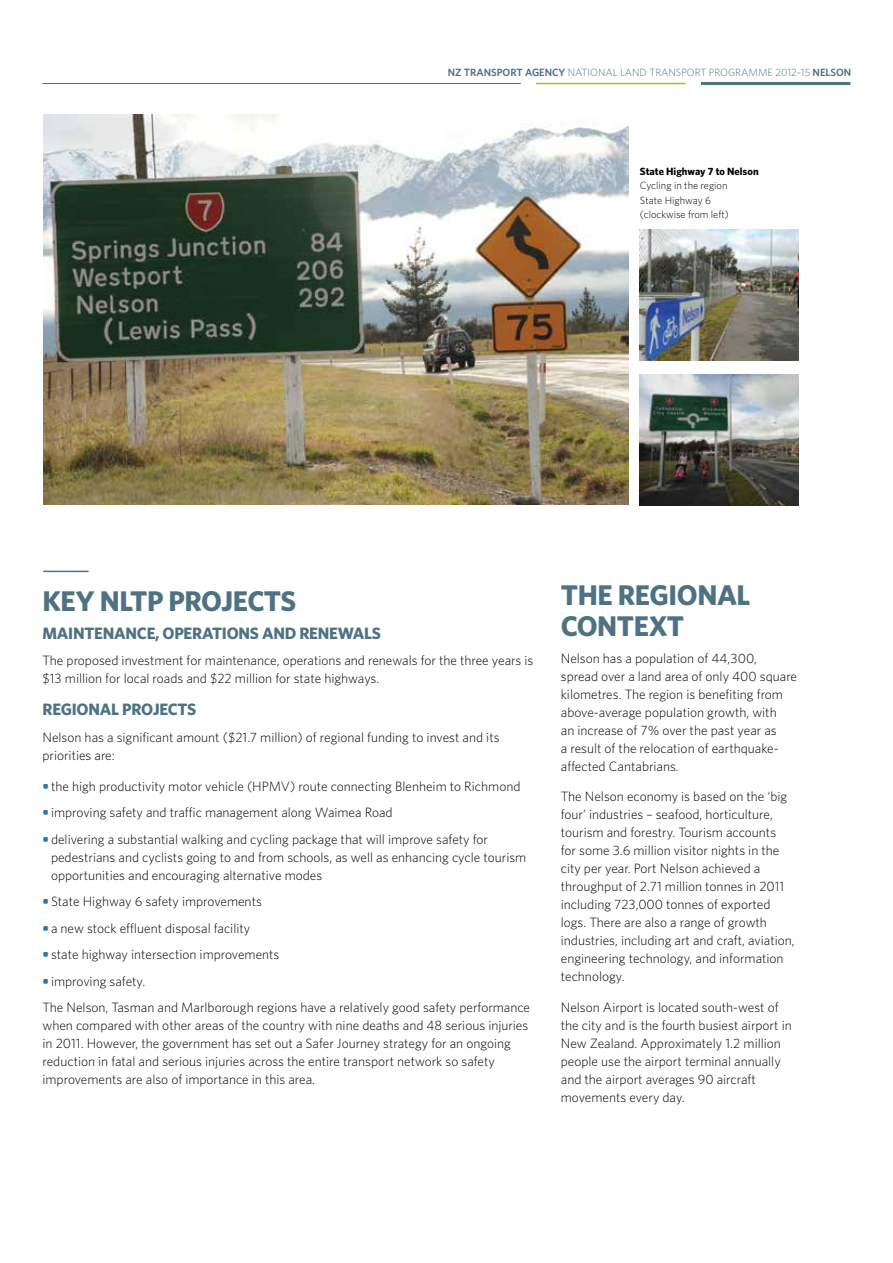
<style>
.page{position:relative;width:893px;height:1263px;background:#fff}
.page>*{position:absolute;margin:0;border:0;box-sizing:border-box;transform-origin:0 0}
.t1{font:700 28.5px/31.5px "Whitney";letter-spacing:-.015em;color:#4e7282}
.t2{font:700 16.5px "Whitney";letter-spacing:-.015em;color:#4e7282}
.t3{font:300 13.5px/18px "Whitney";color:#000}
.t4{font:300 10.5px "Whitney";color:#4e7282}
.t5{font:300 10.5px/14.1px "Whitney";color:#000}
.t6{font:700 10.5px "Whitney";color:#000}
.s1{font-weight:600}
.s2{font-weight:700;color:#2575ae}
</style>
<div class="page">
<hr style="left:701px;top:82px;width:149px;height:3px;background:#4e7282">
<hr style="left:43px;top:83px;width:478px;height:1px;background:#4e7282">
<hr style="left:536px;top:83px;width:150px;height:1px;background:#afbe24">
<img style="left:43px;top:115px;width:586px;height:389px">
<img style="left:640px;top:374px;width:159px;height:132px">
<img style="left:640px;top:229px;width:159px;height:132px">
<hr style="left:43px;top:571px;width:46px;height:1px;background:#4e7282">
<p class="t4" style="left:448px;top:66px;width:391px"><span class="s1">NZ TRANSPORT AGENCY</span> national land transport programme 2012–15 <span class="s1">NELSON</span></p>
<p class="t6" style="left:640px;top:165px;width:120px">STATE HIGHWAY 7 TO NELSON</p>
<p class="t5" style="left:640px;top:178px;width:91px">Cycling in the region<br>State Highway 6 (clockwise from left)</p>
<h1 class="t1" style="left:43px;top:584px;width:255px">KEY NLTP PROJECTS</h1>
<p class="t2" style="left:43px;top:622px;width:340px">MAINTENANCE, OPERATIONS AND RENEWALS</p>
<p class="t3" style="left:43px;top:651px;width:492px">The proposed investment for maintenance, operations and renewals for the three years is $13 million for local roads and $22 million for state highways.</p>
<p class="t2" style="left:43px;top:699px;width:155px">REGIONAL PROJECTS</p>
<p class="t3" style="left:43px;top:728px;width:459px">Nelson has a significant amount ($21.7 million) of regional funding to invest and its priorities are:</p>
<p class="t3" style="left:43px;top:776px;width:479px"><span class="s2">•</span> the high productivity motor vehicle (HPMV) route connecting Blenheim to Richmond</p>
<p class="t3" style="left:43px;top:803px;width:352px"><span class="s2">•</span> improving safety and traffic management along Waimea Road</p>
<p class="t3" style="left:51px;top:829px;width:477px;text-indent:-9px"><span class="s2">•</span> delivering a substantial walking and cycling package that will improve safety for pedestrians and cyclists going to and from schools, as well as enhancing cycle tourism opportunities and encouraging alternative modes</p>
<p class="t3" style="left:43px;top:892px;width:221px"><span class="s2">•</span> State Highway 6 safety improvements</p>
<p class="t3" style="left:43px;top:918px;width:209px"><span class="s2">•</span> a new stock effluent disposal facility</p>
<p class="t3" style="left:43px;top:945px;width:238px"><span class="s2">•</span> state highway intersection improvements</p>
<p class="t3" style="left:43px;top:967px;width:489px;line-height:26.5px"><span class="s2">•</span> improving safety.<br>The Nelson, Tasman and Marlborough regions have a relatively good safety performance</p>
<p class="t3" style="left:43px;top:1016px;width:487px">when compared with other areas of the country with nine deaths and 48 serious injuries in 2011. However, the government has set out a Safer Journey strategy for an ongoing reduction in fatal and serious injuries across the entire transport network so safety improvements are also of importance in this area.</p>
<h1 class="t1" style="left:561px;top:578px;width:191px">THE REGIONAL<br>CONTEXT</h1>
<p class="t3" style="left:561px;top:648px;width:238px">Nelson has a population of 44,300, spread over a land area of only 400 square kilometres. The region is benefiting from above-average population growth, with<br>an increase of 7% over the past year as<br>a result of the relocation of earthquake&shy;affected Cantabrians.</p>
<p class="t3" style="left:561px;top:787px;width:235px">The Nelson economy is based on the ‘big four’ industries – seafood, horticulture, tourism and forestry. Tourism accounts for some 3.6 million visitor nights in the city per year. Port Nelson achieved a throughput of 2.71 million tonnes in 2011 including 723,000 tonnes of exported logs. There are also a range of growth industries, including art and craft, aviation, engineering technology, and information technology.</p>
<p class="t3" style="left:561px;top:998px;width:232px">Nelson Airport is located south-west of the city and is the fourth busiest airport in New Zealand. Approximately 1.2 million people use the airport terminal annually and the airport averages 90 aircraft movements every day.</p>
</div>
